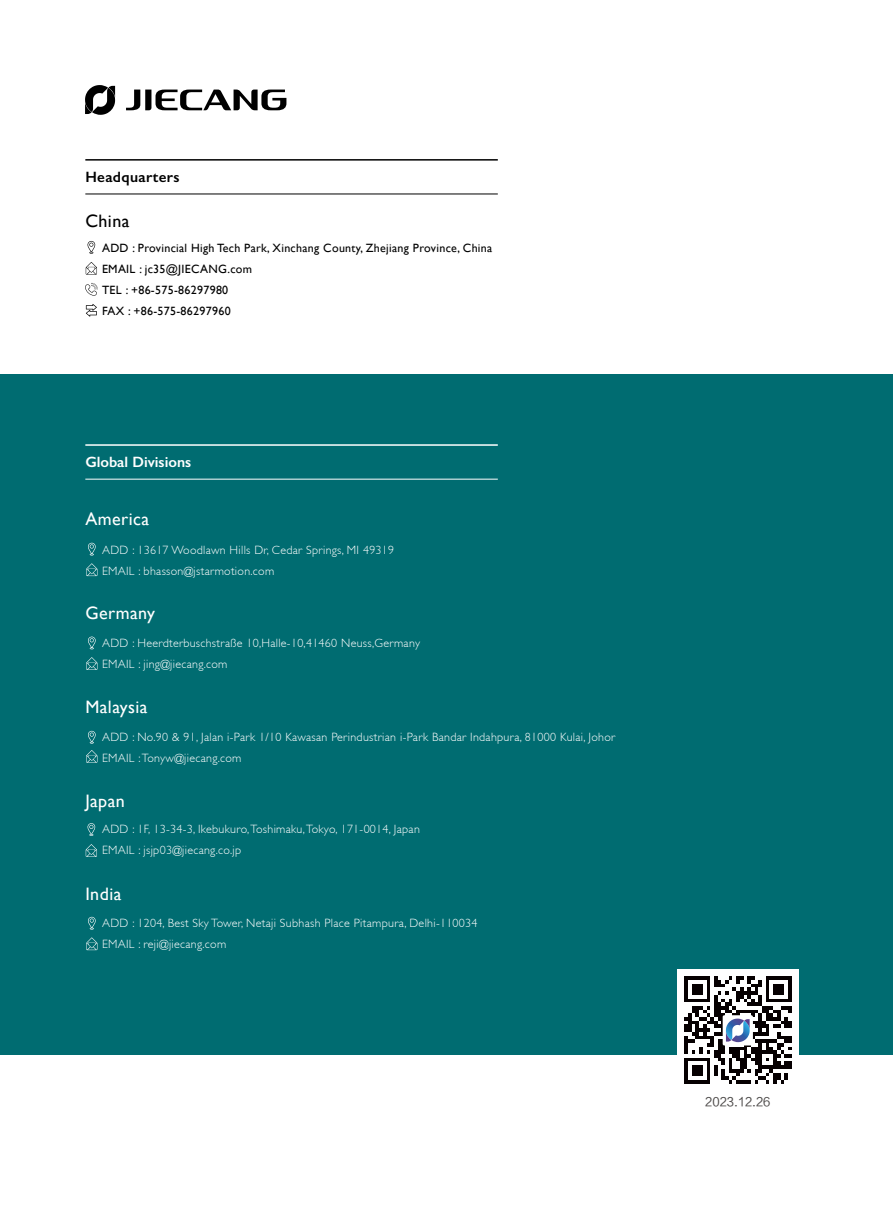
<style>
.page{position:relative;width:893px;height:1212px;background:#fff}
.page>*{position:absolute;margin:0;border:0;box-sizing:border-box;transform-origin:0 0}
.t1{font:18px "Gill Sans";letter-spacing:.025em;color:#fff}
.t2{font:18px "Gill Sans";letter-spacing:.025em;color:#000}
.t3{font:600 15px "Gill Sans";color:#fff}
.t4{font:600 15px "Gill Sans";letter-spacing:.025em;color:#000}
.t5{font:300 12px/21px "Gill Sans";letter-spacing:.025em;color:#fff}
.t6{font:12px/21px "Gill Sans";letter-spacing:.025em;color:#000}
.t7{font:12px "FZLTHK GBK1 0";color:#4c4948}
</style>
<div class="page">
<div style="left:0;top:374px;width:893px;height:681px;background:#006c71"></div>
<svg style="left:85px;top:85px;width:30px;height:30px"></svg>
<svg style="left:126px;top:90px;width:160px;height:20px"></svg>
<hr style="left:85px;top:159px;width:413px;height:2px;background:#000">
<hr style="left:85px;top:444px;width:413px;height:2px;background:#fff">
<hr style="left:85px;top:194px;width:413px;height:1px;background:#000">
<hr style="left:85px;top:479px;width:413px;height:1px;background:#fff">
<svg style="left:86px;top:937px;width:11px;height:13px"></svg>
<svg style="left:88px;top:917px;width:8px;height:12px"></svg>
<svg style="left:86px;top:657px;width:11px;height:13px"></svg>
<svg style="left:88px;top:637px;width:8px;height:12px"></svg>
<svg style="left:86px;top:563px;width:11px;height:13px"></svg>
<svg style="left:88px;top:543px;width:8px;height:12px"></svg>
<svg style="left:86px;top:750px;width:11px;height:13px"></svg>
<svg style="left:88px;top:731px;width:8px;height:13px"></svg>
<svg style="left:86px;top:844px;width:11px;height:13px"></svg>
<svg style="left:88px;top:823px;width:7px;height:13px"></svg>
<svg style="left:85px;top:283px;width:13px;height:13px"></svg>
<svg style="left:86px;top:262px;width:11px;height:13px"></svg>
<svg style="left:86px;top:304px;width:11px;height:13px"></svg>
<svg style="left:88px;top:241px;width:7px;height:13px"></svg>
<img style="left:677px;top:970px;width:121px;height:114px">
<div style="left:723px;top:1015px;width:30px;height:30px;background:#fff;border-radius:2px"></div>
<svg style="left:726px;top:1018px;width:24px;height:24px"></svg>
<p class="t4" style="left:85px;top:168px;width:96px">Headquarters</p>
<h1 class="t2" style="left:85px;top:210px;width:46px">China</h1>
<p class="t6" style="left:102px;top:237px;width:392px">ADD : Provincial High Tech Park, Xinchang County, Zhejiang Province, China EMAIL : jc35@JIECANG.com<br>TEL : +86-575-86297980<br>FAX : +86-575-86297960</p>
<p class="t3" style="left:85px;top:453px;width:107px">Global Divisions</p>
<h1 class="t1" style="left:85px;top:509px;width:65px">America</h1>
<p class="t5" style="left:102px;top:539px;width:294px">ADD : 13617 Woodlawn Hills Dr, Cedar Springs, MI 49319<br>EMAIL : bhasson@jstarmotion.com</p>
<h1 class="t1" style="left:85px;top:603px;width:71px">Germany</h1>
<p class="t5" style="left:102px;top:633px;width:319px">ADD : Heerdterbuschstraße 10,Halle-10,41460 Neuss,Germany<br>EMAIL : jing@jiecang.com</p>
<h1 class="t1" style="left:85px;top:696px;width:64px">Malaysia</h1>
<p class="t5" style="left:102px;top:726px;width:515px">ADD : No.90 &amp; 91, Jalan i-Park 1/10 Kawasan Perindustrian i-Park Bandar Indahpura, 81000 Kulai, Johor<br>EMAIL : Tonyw@jiecang.com</p>
<h1 class="t1" style="left:85px;top:790px;width:41px">Japan</h1>
<p class="t5" style="left:102px;top:819px;width:319px">ADD : 1F, 13-34-3, Ikebukuro, Toshimaku, Tokyo, 171-0014, Japan<br>EMAIL : jsjp03@jiecang.co.jp</p>
<h1 class="t1" style="left:85px;top:883px;width:38px">India</h1>
<p class="t5" style="left:102px;top:912px;width:377px">ADD : 1204, Best Sky Tower, Netaji Subhash Place Pitampura, Delhi-110034<br>EMAIL : reji@jiecang.com</p>
<p class="t7" style="left:705px;top:1095px;width:67px">2023.12.26</p>
</div>
